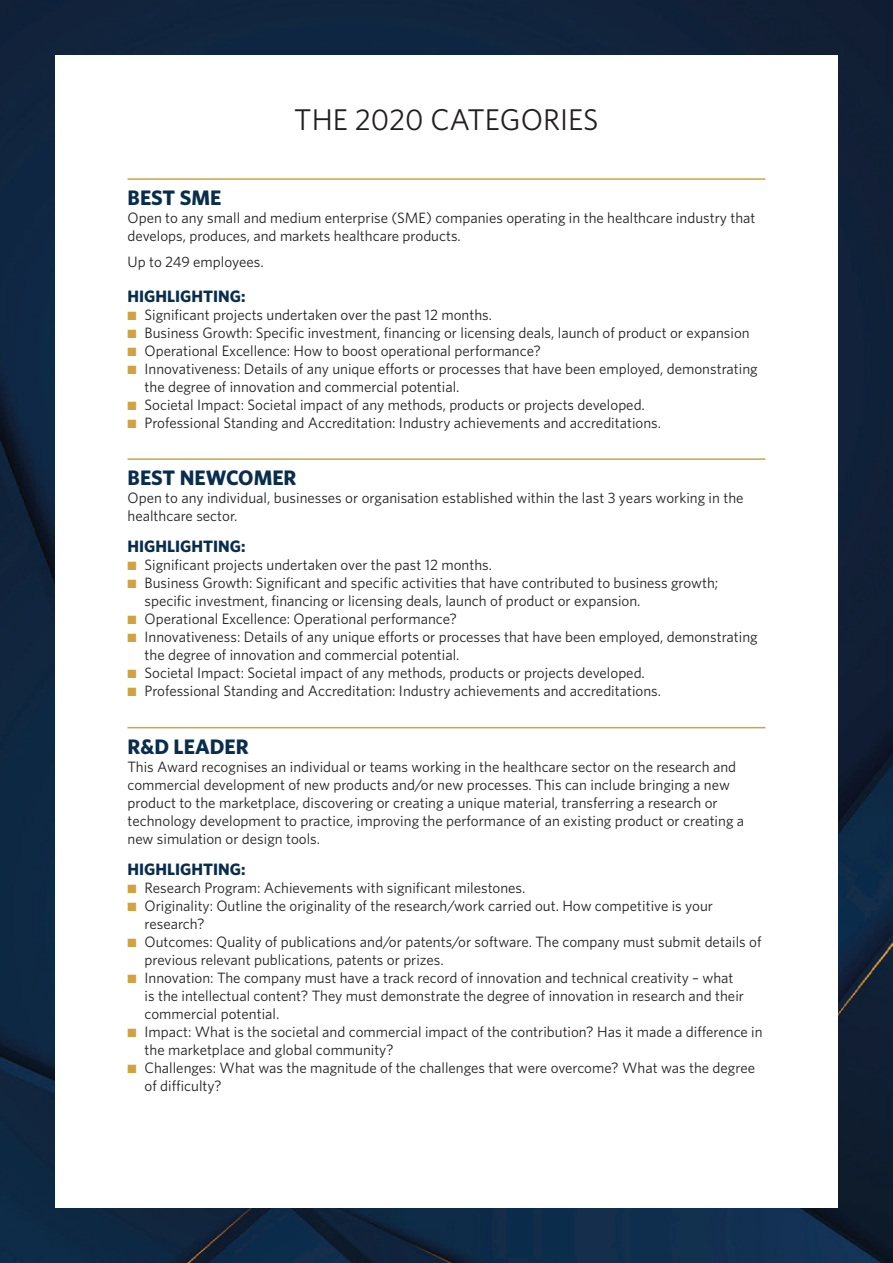
<style>
.page{position:relative;width:893px;height:1263px;background:#fff}
.page>*{position:absolute;margin:0;border:0;box-sizing:border-box;transform-origin:0 0}
.t1{font:30px "Whitney";color:#231f20}
.t2{font:700 21px "Whitney";color:#092d4d}
.t3{font:700 16.5px "Whitney";color:#092d4d}
.t4{font:15px/18px "Whitney";color:#231f20}
.s1{color:#d0a240}
</style>
<div class="page">
<img style="left:0;top:0;width:893px;height:1263px">
<div style="left:55px;top:55px;width:783px;height:1153px;background:#fff"></div>
<hr style="left:128px;top:178px;width:637px;height:2px;background:#d0a240">
<hr style="left:128px;top:458px;width:637px;height:2px;background:#d0a240">
<hr style="left:128px;top:727px;width:637px;height:1px;background:#d0a240">
<h1 class="t1" style="left:294px;top:100px;width:306px">THE 2020 CATEGORIES</h1>
<h2 class="t2" style="left:128px;top:184px;width:95px">BEST SME</h2>
<p class="t4" style="left:128px;top:209px;width:629px">Open to any small and medium enterprise (SME) companies operating in the healthcare industry that develops, produces, and markets healthcare products.</p>
<p class="t4" style="left:128px;top:252px;width:138px">Up to 249 employees.</p>
<p class="t3" style="left:128px;top:285px;width:120px">HIGHLIGHTING:</p>
<p class="t4" style="left:128px;top:305px;width:366px"><span class="s1">■</span> Significant projects undertaken over the past 12 months.</p>
<p class="t4" style="left:128px;top:323px;width:624px"><span class="s1">■</span> Business Growth: Specific investment, financing or licensing deals, launch of product or expansion</p>
<p class="t4" style="left:128px;top:341px;width:415px"><span class="s1">■</span> Operational Excellence: How to boost operational performance?</p>
<p class="t4" style="left:145px;top:359px;width:615px;text-indent:-17px"><span class="s1">■</span> Innovativeness: Details of any unique efforts or processes that have been employed, demonstrating the degree of innovation and commercial potential.</p>
<p class="t4" style="left:128px;top:395px;width:519px"><span class="s1">■</span> Societal Impact: Societal impact of any methods, products or projects developed.</p>
<p class="t4" style="left:128px;top:413px;width:535px"><span class="s1">■</span> Professional Standing and Accreditation: Industry achievements and accreditations.</p>
<h2 class="t2" style="left:128px;top:464px;width:171px">BEST NEWCOMER</h2>
<p class="t4" style="left:128px;top:489px;width:617px">Open to any individual, businesses or organisation established within the last 3 years working in the healthcare sector.</p>
<p class="t3" style="left:128px;top:536px;width:120px">HIGHLIGHTING:</p>
<p class="t4" style="left:128px;top:556px;width:366px"><span class="s1">■</span> Significant projects undertaken over the past 12 months.</p>
<p class="t4" style="left:145px;top:574px;width:575px;text-indent:-17px"><span class="s1">■</span> Business Growth: Significant and specific activities that have contributed to business growth; specific investment, financing or licensing deals, launch of product or expansion.</p>
<p class="t4" style="left:128px;top:610px;width:331px"><span class="s1">■</span> Operational Excellence: Operational performance?</p>
<p class="t4" style="left:145px;top:628px;width:615px;text-indent:-17px"><span class="s1">■</span> Innovativeness: Details of any unique efforts or processes that have been employed, demonstrating the degree of innovation and commercial potential.</p>
<p class="t4" style="left:128px;top:664px;width:519px"><span class="s1">■</span> Societal Impact: Societal impact of any methods, products or projects developed.</p>
<p class="t4" style="left:128px;top:682px;width:535px"><span class="s1">■</span> Professional Standing and Accreditation: Industry achievements and accreditations.</p>
<h2 class="t2" style="left:128px;top:732px;width:123px">R&amp;D LEADER</h2>
<p class="t4" style="left:128px;top:757px;width:618px">This Award recognises an individual or teams working in the healthcare sector on the research and commercial development of new products and/or new processes. This can include bringing a new product to the marketplace, discovering or creating a unique material, transferring a research or technology development to practice, improving the performance of an existing product or creating a new simulation or design tools.</p>
<p class="t3" style="left:128px;top:858px;width:120px">HIGHLIGHTING:</p>
<p class="t4" style="left:128px;top:878px;width:399px"><span class="s1">■</span> Research Program: Achievements with significant milestones.</p>
<p class="t4" style="left:145px;top:896px;width:570px;text-indent:-17px"><span class="s1">■</span> Originality: Outline the originality of the research/work carried out. How competitive is your research?</p>
<p class="t4" style="left:145px;top:932px;width:618px;text-indent:-17px"><span class="s1">■</span> Outcomes: Quality of publications and/or patents/or software. The company must submit details of previous relevant publications, patents or prizes.</p>
<p class="t4" style="left:145px;top:968px;width:601px;text-indent:-17px"><span class="s1">■</span> Innovation: The company must have a track record of innovation and technical creativity – what is the intellectual content? They must demonstrate the degree of innovation in research and their commercial potential.</p>
<p class="t4" style="left:145px;top:1022px;width:620px;text-indent:-17px"><span class="s1">■</span> Impact: What is the societal and commercial impact of the contribution? Has it made a difference in the marketplace and global community?</p>
<p class="t4" style="left:145px;top:1058px;width:612px;text-indent:-17px"><span class="s1">■</span> Challenges: What was the magnitude of the challenges that were overcome? What was the degree of difficulty?</p>
</div>
